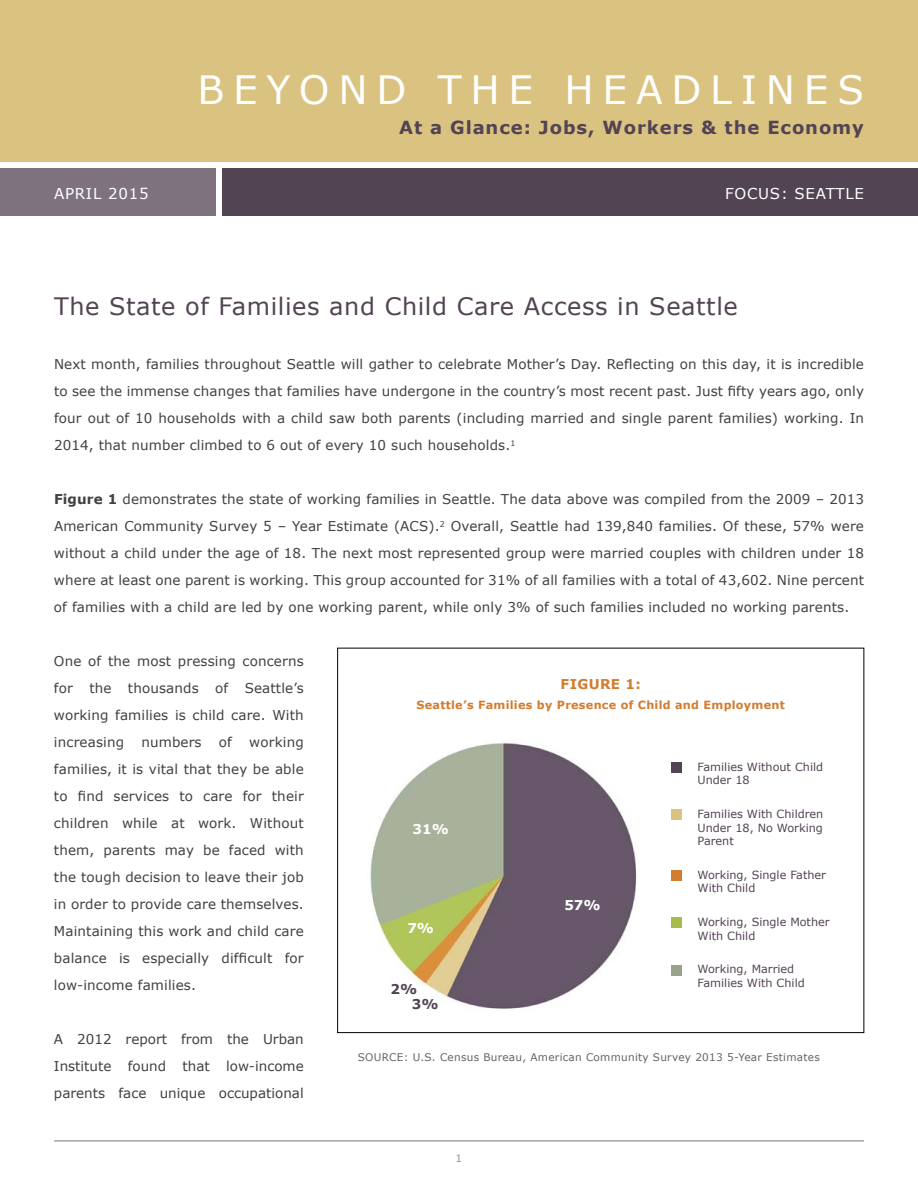
<style>
.page{position:relative;width:918px;height:1188px;background:#fff}
.page>*{position:absolute;margin:0;border:0;box-sizing:border-box;transform-origin:0 0}
.t1{font:39px "Verdana";letter-spacing:.225em;color:#fff}
.t2{font:24px "Verdana";letter-spacing:.025em;color:#534454}
.t3{font:700 18px "Verdana";letter-spacing:.05em;color:#534454}
.t4{font:15px "Verdana";letter-spacing:.05em;color:#fff}
.t5{font:13.5px/27px "Verdana";letter-spacing:.01em;color:#414042;text-align:justify}
.t6{font:700 13.5px "Verdana";letter-spacing:.025em;color:#d27c2f}
.t7{font:700 13.5px "Verdana";color:#fff}
.t8{font:700 13.5px/15.9px "Verdana";color:#534454}
.t9{font:11.25px/13.5px "Verdana";color:#534454}
.t10{font:700 11.25px "Verdana";letter-spacing:.025em;color:#d27c2f}
.t11{font:10.5px "Verdana";letter-spacing:.025em;color:#636466}
.t12{font:10.5px "Verdana";color:#939598}
.s1{font-weight:700}
</style>
<div class="page">
<div style="left:0;top:0;width:918px;height:162px;background:#dac381"></div>
<div style="left:223px;top:169px;width:695px;height:47px;background:#534454"></div>
<div style="left:0;top:169px;width:216px;height:47px;background:#7e727e"></div>
<hr style="left:54px;top:1141px;width:810px;height:1px;background:#77787b">
<img style="left:370px;top:742px;width:267px;height:267px">
<div style="left:672px;top:762px;width:10px;height:10px;background:#534454"></div>
<div style="left:672px;top:810px;width:10px;height:10px;background:#dac381"></div>
<div style="left:672px;top:870px;width:10px;height:10px;background:#d27c2f"></div>
<div style="left:672px;top:918px;width:10px;height:10px;background:#a5bc49"></div>
<div style="left:672px;top:965px;width:10px;height:11px;background:#97a48b"></div>
<h1 class="t1" style="left:198px;top:63px;width:69px">Beyon</h1>
<h1 class="t1" style="left:376px;top:63px;width:221px">d the Hea</h1>
<h1 class="t1" style="left:671px;top:63px;width:100px">dlines</h1>
<h3 class="t3" style="left:399px;top:115px;width:466px">At a Glance: Jobs, Workers &amp; the Economy</h3>
<p class="t4" style="left:54px;top:183px;width:96px">APRIL 2015</p>
<p class="t4" style="left:725px;top:183px;width:140px">FOCUS: SEATTLE</p>
<h2 class="t2" style="left:54px;top:290px;width:685px">The State of Families and Child Care Access in Seattle</h2>
<p class="t5" style="left:54px;top:351px;width:812px">Next month, families throughout Seattle will gather to celebrate Mother’s Day. Reflecting on this day, it is incredible to see the immense changes that families have undergone in the country’s most recent past. Just fifty years ago, only four out of 10 households with a child saw both parents (including married and single parent families) working. In 2014, that number climbed to 6 out of every 10 such households.<sup>1</sup></p>
<p class="t5" style="left:54px;top:486px;width:812px"><span class="s1">Figure 1</span> demonstrates the state of working families in Seattle. The data above was compiled from the 2009 – 2013<br>American Community Survey 5 – Year Estimate (ACS).<sup>2</sup> Overall, Seattle had 139,840 families. Of these, 57% were without a child under the age of 18. The next most represented group were married couples with children under 18 where at least one parent is working. This group accounted for 31% of all families with a total of 43,602. Nine percent of families with a child are led by one working parent, while only 3% of such families included no working parents.</p>
<p class="t5" style="left:54px;top:648px;width:251px">One of the most pressing concerns for the thousands of Seattle’s working families is child care. With increasing</p>
<p class="t5" style="left:141px;top:729px;width:62px">numbers</p>
<p class="t5" style="left:219px;top:729px;width:15px">of</p>
<p class="t5" style="left:54px;top:729px;width:251px;text-indent:195px">working families, it is vital that they be able to find services to care for their children while at work. Without them, parents may be faced with the tough decision to leave their job in order to provide care themselves.<br>Maintaining this work and child care balance is especially difficult for low-income families.</p>
<p class="t5" style="left:54px;top:1026px;width:251px">A 2012 report from the Urban Institute found that low-income parents face unique occupational</p>
<p class="t6" style="left:561px;top:674px;width:82px">FIGURE 1:</p>
<p class="t10" style="left:417px;top:697px;width:370px">Seattle’s Families by Presence of Child and Employment</p>
<p class="t7" style="left:413px;top:819px;width:38px">31%</p>
<p class="t7" style="left:407px;top:919px;width:28px">7%</p>
<p class="t8" style="left:412px;top:980px;width:28px;text-indent:-21px">2%<br>3%</p>
<p class="t7" style="left:564px;top:896px;width:38px">57%</p>
<p class="t9" style="left:698px;top:760px;width:127px">Families Without Child<br>Under 18</p>
<p class="t9" style="left:698px;top:807px;width:127px;text-align:justify">Families With Children Under 18, No Working Parent</p>
<p class="t9" style="left:698px;top:868px;width:130px">Working, Single Father<br>With Child</p>
<p class="t9" style="left:698px;top:915px;width:134px">Working, Single Mother<br>With Child</p>
<p class="t9" style="left:698px;top:962px;width:109px">Working, Married<br>Families With Child</p>
<p class="t11" style="left:358px;top:1050px;width:464px">SOURCE: U.S. Census Bureau, American Community Survey 2013 5-Year Estimates</p>
<p class="t12" style="left:456px;top:1151px;width:8px">1</p>
</div>
